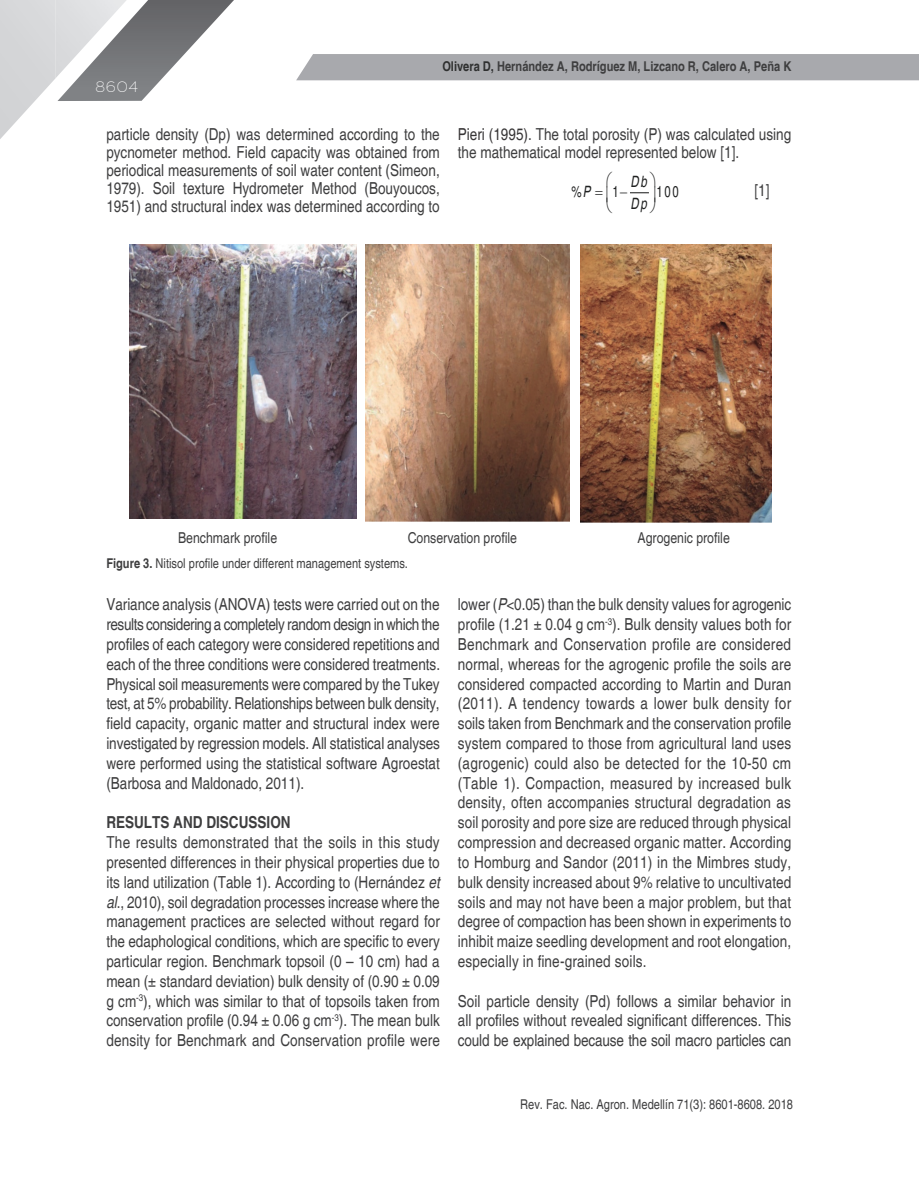
<style>
.page{position:relative;width:919px;height:1183px;background:#fff}
.page>*{position:absolute;margin:0;border:0;box-sizing:border-box;transform-origin:0 0}
.t1{font:condensed 16.5px/19.8px "Helvetica";color:#3e3e3f;text-align:justify}
.t2{font:700 condensed 16.5px "Helvetica";color:#3e3e3f}
.t3{font:condensed 15.6px "Helvetica";color:#1f2020;scale:.9 1}
.t4{font:italic condensed 15.6px "Helvetica";color:#1f2020;scale:.9 1}
.t5{font:condensed 15px "Helvetica";color:#3e3e3f}
.t6{font:100 15px "Zona Pro";color:#fff}
.t7{font:condensed 13.5px "Helvetica";color:#3e3e3f}
.t8{font:700 condensed 13.5px "Helvetica";color:#3e3e3f}
.s1{color:#2f3030}
.s2{color:#373536}
.s3{font-style:italic}
.s4{font-weight:700}
</style>
<div class="page">
<svg style="left:0;top:0;width:234px;height:139px"></svg>
<div style="left:296px;top:54px;width:622px;height:26px;background:#a8a9ad"></div>
<img style="left:129px;top:244px;width:227px;height:274px">
<img style="left:365px;top:244px;width:204px;height:277px">
<img style="left:581px;top:244px;width:190px;height:278px">
<svg style="left:630px;top:192px;width:19px;height:2px"></svg>
<p class="t6" style="left:96px;top:77px;width:44px">8604</p>
<p class="t8" style="left:442px;top:58px;width:350px"><span class="s1">Olivera D,</span> Hernández A, Rodríguez M, Lizcano R, Calero A, Peña K</p>
<p class="t1" style="left:106px;top:125px;width:335px;line-height:18.1px">particle density (Dp) was determined according to the pycnometer method. Field capacity was obtained from periodical measurements of soil water content (Simeon, 1979). Soil texture Hydrometer Method (Bouyoucos, 1951) and structural index was determined according to</p>
<p class="t1" style="left:458px;top:125px;width:335px;line-height:18.1px"><span class="s2">Pieri (1995)</span>. The total porosity (P) was calculated using the mathematical model represented below [1].</p>
<p class="t4" style="left:630px;top:172px;width:20px">Db</p>
<p class="t1" style="left:754px;top:180px;width:17px">[1]</p>
<p class="t3" style="left:571px;top:182px;width:23px">%<span class="s3">P</span></p>
<p class="t3" style="left:612px;top:182px;width:18px">1−</p>
<p class="t3" style="left:656px;top:182px;width:26px">100</p>
<p class="t4" style="left:630px;top:194px;width:20px">Dp</p>
<p class="t5" style="left:178px;top:528px;width:101px">Benchmark profile</p>
<p class="t5" style="left:407px;top:528px;width:111px">Conservation profile</p>
<p class="t5" style="left:637px;top:528px;width:94px">Agrogenic profile</p>
<p class="t7" style="left:106px;top:555px;width:303px"><span class="s4">Figure 3.</span> Nitisol profile under different management systems.</p>
<p class="t1" style="left:106px;top:594px;width:335px">Variance analysis (ANOVA) tests were carried out on the results considering a completely random design in which the profiles of each category were considered repetitions and each of the three conditions were considered treatments.<br>Physical soil measurements were compared by the Tukey test, at 5% probability. Relationships between bulk density, field capacity, organic matter and structural index were investigated by regression models. All statistical analyses were performed using the statistical software Agroestat (Barbosa and Maldonado, 2011).</p>
<p class="t2" style="left:106px;top:812px;width:186px">RESULTS AND DISCUSSION</p>
<p class="t1" style="left:106px;top:832px;width:335px">The results demonstrated that the soils in this study presented differences in their physical properties due to its land utilization (Table 1). According to (Hernández <span class="s3">et al</span>., 2010), soil degradation processes increase where the management practices are selected without regard for the edaphological conditions, which are specific to every particular region. Benchmark topsoil (0 – 10 cm) had a mean (± standard deviation) bulk density of (0.90 ± 0.09 g cm<sup>-3</sup>), which was similar to that of topsoils taken from conservation profile (0.94 ± 0.06 g cm<sup>-3</sup>). The mean bulk density for Benchmark and Conservation profile were</p>
<p class="t1" style="left:458px;top:594px;width:335px">lower (<span class="s3">P</span>&lt;0.05) than the bulk density values for agrogenic profile (1.21 ± 0.04 g cm<sup>-3</sup>). Bulk density values both for Benchmark and Conservation profile are considered normal, whereas for the agrogenic profile the soils are considered compacted according to Martin and Duran (2011). A tendency towards a lower bulk density for soils taken from Benchmark and the conservation profile system compared to those from agricultural land uses (agrogenic) could also be detected for the 10-50 cm (Table 1). Compaction, measured by increased bulk density, often accompanies structural degradation as soil porosity and pore size are reduced through physical compression and decreased organic matter. According to Homburg and Sandor (2011) in the Mimbres study, bulk density increased about 9% relative to uncultivated soils and may not have been a major problem, but that degree of compaction has been shown in experiments to inhibit maize seedling development and root elongation, especially in fine-grained soils.</p>
<p class="t1" style="left:458px;top:990px;width:335px">Soil particle density (Pd) follows a similar behavior in all profiles without revealed significant differences. This could be explained because the soil macro particles can</p>
<p class="t7" style="left:520px;top:1095px;width:274px">Rev. Fac. Nac. Agron. Medellín 71(3): 8601-8608. 2018</p>
</div>
